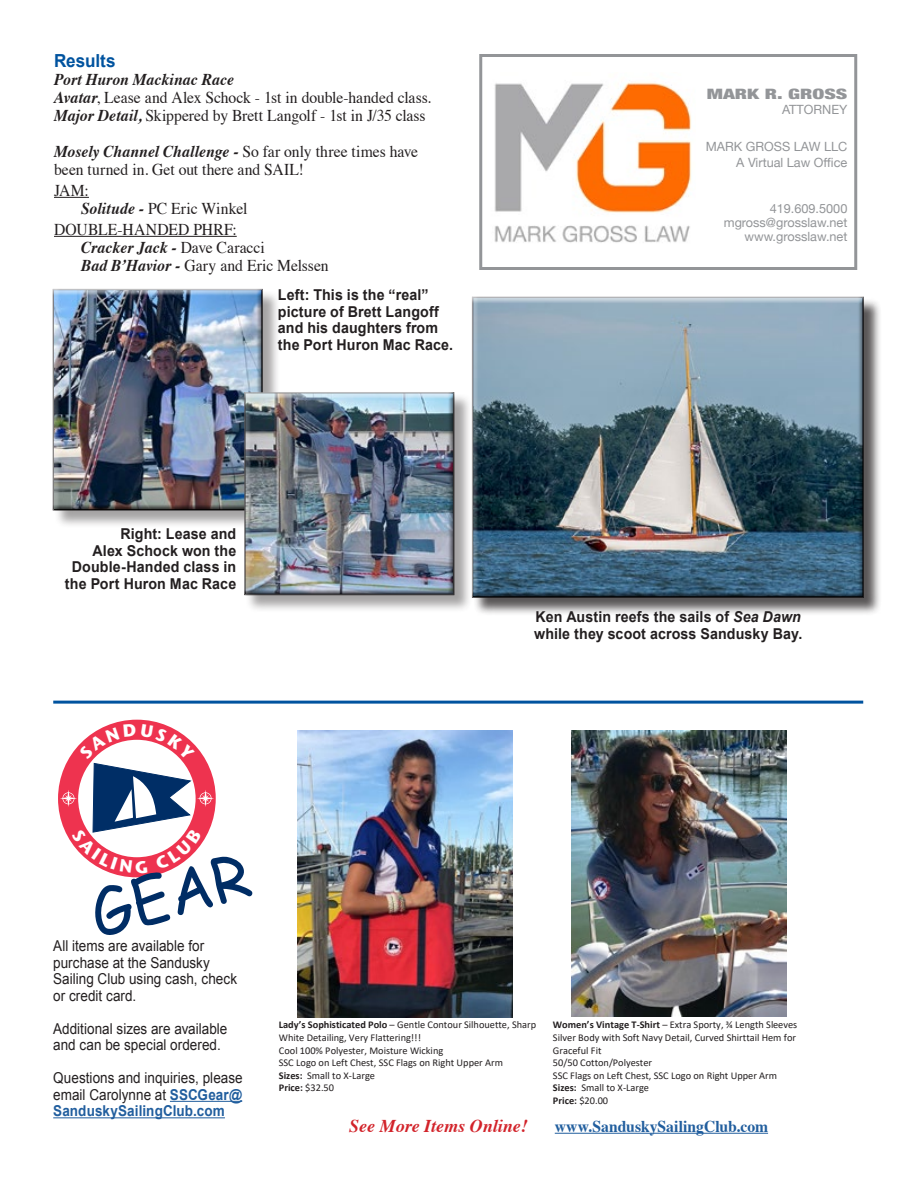
<style>
.page{position:relative;width:918px;height:1188px;background:#fff}
.page>*{position:absolute;margin:0;border:0;box-sizing:border-box;transform-origin:0 0}
.t1{font:60.9px "Comic Sans MS";color:#002d65}
.t2{font:italic 700 18px "Times";color:#d2232a}
.t3{font:700 18px "Arial";color:#00539f;scale:.95 1}
.t4{font:16.5px "Times";letter-spacing:-.005em;color:#231f20;scale:.95 1}
.t5{font:italic 700 16.5px "Times";color:#231f20;scale:.95 1}
.t6{font:700 16.5px "Times";color:#215e9e;scale:.95 1}
.t7{font:700 15px/16.5px "Arial";letter-spacing:.01em;color:#231f20;scale:.95 1}
.t8{font:15px/16.5px "Arial";color:#231f20;scale:.9 1}
.t9{font:900 condensed 14.25px "Helvetica Neue";color:#939598;scale:1.5 1}
.t10{font:12.75px/14.2px "Helvetica Neue";color:#939598;text-align:right}
.t11{font:10.35px/12.6px "Calibri";color:#231f20}
.s1{font-weight:700;font-style:italic}
.s2{font-weight:400;font-style:normal}
.s3{font-style:italic}
.s4{font-weight:700;color:#215e9e}
.s5{font-weight:700}
</style>
<div class="page">
<hr style="left:54px;top:197px;width:35px;height:1px;background:#231f20">
<hr style="left:54px;top:236px;width:183px;height:1px;background:#231f20">
<hr style="left:170px;top:1101px;width:72px;height:1px;background:#215e9e">
<hr style="left:53px;top:1117px;width:172px;height:1px;background:#215e9e">
<hr style="left:555px;top:1133px;width:213px;height:1px;background:#215e9e">
<hr style="left:53px;top:701px;width:810px;height:3px;background:#00539f">
<img style="left:298px;top:730px;width:215px;height:287px">
<img style="left:571px;top:730px;width:215px;height:286px">
<img style="left:494px;top:81px;width:198px;height:162px">
<div style="left:479px;top:54px;width:378px;height:216px;border:3px solid #939598"></div>
<div style="left:54px;top:290px;width:227px;height:238px;background:#231f20;opacity:.41"></div>
<div style="left:48px;top:284px;width:222px;height:227px;background:#231f20;opacity:.75"></div>
<div style="left:245px;top:393px;width:228px;height:220px;background:#231f20;opacity:.41"></div>
<div style="left:239px;top:387px;width:222px;height:209px;background:#231f20;opacity:.75"></div>
<div style="left:473px;top:297px;width:408px;height:319px;background:#231f20;opacity:.75"></div>
<div style="left:467px;top:292px;width:404px;height:307px;background:#231f20;opacity:.75"></div>
<svg style="left:60px;top:724px;width:154px;height:150px"></svg>
<p class="t3" style="left:54px;top:49px;width:66px">Results</p>
<p class="t5" style="left:54px;top:64px;width:191px">Port Huron Mackinac Race</p>
<p class="t4" style="left:54px;top:82px;width:399px"><span class="s1">Avatar</span>, Lease and Alex Schock - 1st in double-handed class.</p>
<p class="t4" style="left:54px;top:100px;width:393px"><span class="s1">Major Detail,</span> Skippered by Brett Langolf - 1st in J/35 class</p>
<p class="t5" style="left:54px;top:136px;width:385px">Mosely Channel Challenge - <span class="s2">So far only three times have</span></p>
<p class="t4" style="left:54px;top:154px;width:264px">been turned in. Get out there and SAIL!</p>
<p class="t4" style="left:54px;top:175px;width:38px">JAM:</p>
<p class="t4" style="left:81px;top:193px;width:177px"><span class="s1">Solitude -</span> PC Eric Winkel</p>
<p class="t4" style="left:54px;top:214px;width:194px">DOUBLE-HANDED PHRF:</p>
<p class="t5" style="left:81px;top:232px;width:195px">Cracker Jack - <span class="s2">Dave Caracci</span></p>
<p class="t4" style="left:81px;top:250px;width:262px"><span class="s1">Bad B’Havior -</span> Gary and Eric Melssen</p>
<p class="t7" style="left:278px;top:287px;width:186px">Left: This is the “real” picture of Brett Langoff and his daughters from the Port Huron Mac Race.</p>
<p class="t7" style="left:120px;top:526px;width:124px">Right: Lease and</p>
<p class="t7" style="left:93px;top:543px;width:153px">Alex Schock won the</p>
<p class="t7" style="left:65px;top:559px;width:182px;text-align:center">Double-Handed class in the Port Huron Mac Race</p>
<p class="t9" style="left:707px;top:82px;width:95px">MARK R. GROSS</p>
<p class="t10" style="left:782px;top:103px;width:67px">ATTORNEY</p>
<p class="t10" style="left:706px;top:139px;width:143px;line-height:15.9px">MARK GROSS LAW LLC<br>A Virtual Law Office</p>
<p class="t10" style="left:724px;top:202px;width:125px">419.609.5000 mgross@grosslaw.net www.grosslaw.net</p>
<p class="t7" style="left:536px;top:609px;width:281px">Ken Austin reefs the sails of <span class="s3">Sea Dawn</span></p>
<p class="t7" style="left:534px;top:626px;width:284px">while they scoot across Sandusky Bay.</p>
<p class="t1" style="left:80px;top:872px;width:164px;rotate:-15deg">GEAR</p>
<p class="t8" style="left:53px;top:938px;width:176px">All items are available for purchase at the Sandusky</p>
<p class="t8" style="left:53px;top:971px;width:206px">Sailing Club using cash, check</p>
<p class="t8" style="left:53px;top:987px;width:94px">or credit card.</p>
<p class="t8" style="left:53px;top:1020px;width:195px">Additional sizes are available</p>
<p class="t8" style="left:53px;top:1037px;width:188px">and can be special ordered.</p>
<p class="t8" style="left:53px;top:1070px;width:212px;text-align:justify">Questions and inquiries, please email Carolynne at <span class="s4">SSCGear@ SanduskySailingClub.com</span></p>
<p class="t11" style="left:279px;top:1018px;width:259px"><span class="s5">Lady’s Sophisticated Polo</span> – Gentle Contour Silhouette, Sharp White Detailing, Very Flattering!!!<br>Cool 100% Polyester, Moisture Wicking<br>SSC Logo on Left Chest, SSC Flags on Right Upper Arm<br><span class="s5">Sizes:</span> Small to X-Large<br><span class="s5">Price:</span> $32.50</p>
<p class="t11" style="left:553px;top:1018px;width:246px"><span class="s5">Women’s Vintage T-Shirt</span> – Extra Sporty, ¾ Length Sleeves Silver Body with Soft Navy Detail, Curved Shirttail Hem for Graceful Fit<br>50/50 Cotton/Polyester<br>SSC Flags on Left Chest, SSC Logo on Right Upper Arm <span class="s5">Sizes:</span> Small to X-Large<br><span class="s5">Price:</span> $20.00</p>
<p class="t2" style="left:349px;top:1109px;width:180px">See More Items Online!</p>
<p class="t6" style="left:555px;top:1111px;width:226px">www.SanduskySailingClub.com</p>
</div>
